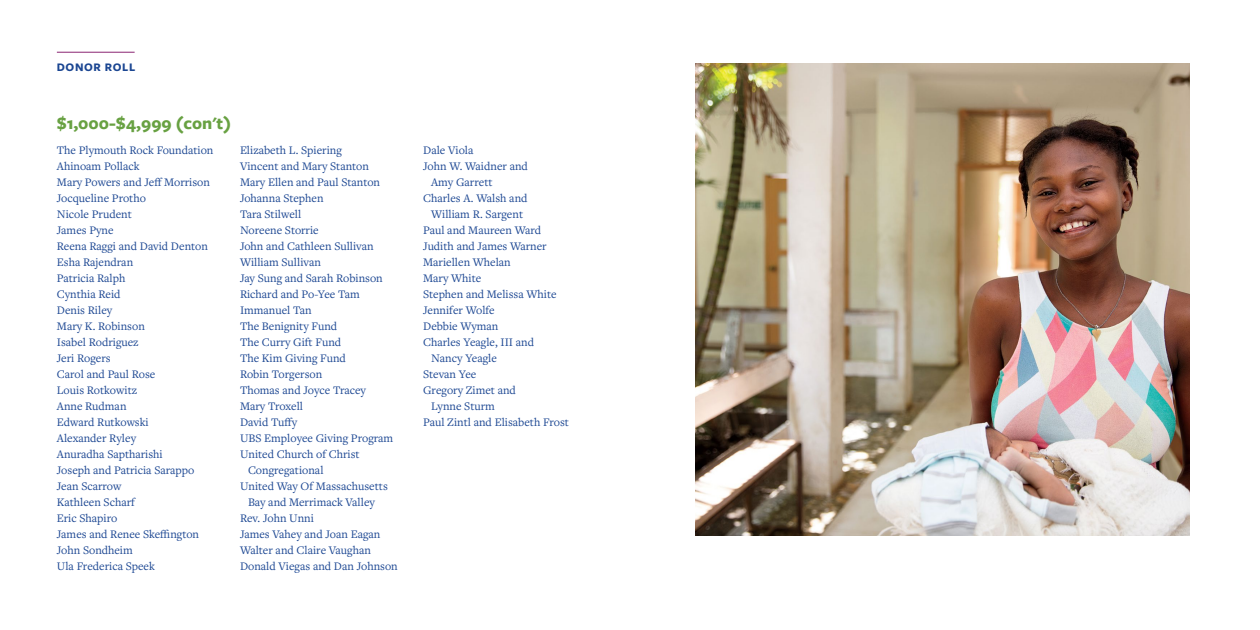
<style>
.page{position:relative;width:1260px;height:630px;background:#fff}
.page>*{position:absolute;margin:0;border:0;box-sizing:border-box;transform-origin:0 0}
.h3_green{font:700 18px "Freight Sans Pro";color:#68a142}
.donor_roll{font:12px/16px "Freight Text Pro";color:#1b4692}
.overline{font:700 12px "Freight Sans Pro";letter-spacing:.05em;color:#1b4692}
</style>
<div class="page">
<img style="left:696px;top:63px;width:494px;height:472px">
<hr style="left:57px;top:52px;width:78px;height:1px;background:#892471">
<p class="overline" style="left:57px;top:59px;width:80px">DONOR ROLL</p>
<p class="h3_green" style="left:57px;top:111px;width:176px">$1,000-$4,999 (con't)</p>
<p class="donor_roll" style="left:57px;top:142px;width:158px">The Plymouth Rock Foundation</p>
<p class="donor_roll" style="left:57px;top:158px;width:84px">Ahinoam Pollack</p>
<p class="donor_roll" style="left:57px;top:174px;width:155px">Mary Powers and Jeff Morrison</p>
<p class="donor_roll" style="left:57px;top:190px;width:91px">Jocqueline Protho</p>
<p class="donor_roll" style="left:57px;top:206px;width:76px">Nicole Prudent</p>
<p class="donor_roll" style="left:57px;top:222px;width:58px">James Pyne</p>
<p class="donor_roll" style="left:57px;top:238px;width:153px">Reena Raggi and David Denton</p>
<p class="donor_roll" style="left:57px;top:254px;width:78px">Esha Rajendran</p>
<p class="donor_roll" style="left:57px;top:270px;width:70px">Patricia Ralph</p>
<p class="donor_roll" style="left:57px;top:286px;width:65px">Cynthia Reid</p>
<p class="donor_roll" style="left:57px;top:302px;width:57px">Denis Riley</p>
<p class="donor_roll" style="left:57px;top:318px;width:89px">Mary K. Robinson</p>
<p class="donor_roll" style="left:57px;top:334px;width:83px">Isabel Rodriguez</p>
<p class="donor_roll" style="left:57px;top:350px;width:55px">Jeri Rogers</p>
<p class="donor_roll" style="left:57px;top:366px;width:100px">Carol and Paul Rose</p>
<p class="donor_roll" style="left:57px;top:382px;width:82px">Louis Rotkowitz</p>
<p class="donor_roll" style="left:57px;top:398px;width:71px">Anne Rudman</p>
<p class="donor_roll" style="left:57px;top:414px;width:93px">Edward Rutkowski</p>
<p class="donor_roll" style="left:57px;top:430px;width:81px">Alexander Ryley</p>
<p class="donor_roll" style="left:57px;top:446px;width:107px">Anuradha Saptharishi</p>
<p class="donor_roll" style="left:57px;top:462px;width:139px">Joseph and Patricia Sarappo</p>
<p class="donor_roll" style="left:57px;top:478px;width:66px">Jean Scarrow</p>
<p class="donor_roll" style="left:57px;top:494px;width:79px">Kathleen Scharf</p>
<p class="donor_roll" style="left:57px;top:510px;width:62px">Eric Shapiro</p>
<p class="donor_roll" style="left:57px;top:526px;width:144px">James and Renee Skeffington</p>
<p class="donor_roll" style="left:57px;top:542px;width:78px">John Sondheim</p>
<p class="donor_roll" style="left:57px;top:558px;width:100px">Ula Frederica Speek</p>
<p class="donor_roll" style="left:240px;top:142px;width:103px">Elizabeth L. Spiering</p>
<p class="donor_roll" style="left:240px;top:158px;width:130px">Vincent and Mary Stanton</p>
<p class="donor_roll" style="left:240px;top:174px;width:142px">Mary Ellen and Paul Stanton</p>
<p class="donor_roll" style="left:240px;top:190px;width:85px">Johanna Stephen</p>
<p class="donor_roll" style="left:240px;top:206px;width:63px">Tara Stilwell</p>
<p class="donor_roll" style="left:240px;top:222px;width:80px">Noreene Storrie</p>
<p class="donor_roll" style="left:240px;top:238px;width:135px">John and Cathleen Sullivan</p>
<p class="donor_roll" style="left:240px;top:254px;width:82px">William Sullivan</p>
<p class="donor_roll" style="left:240px;top:270px;width:144px">Jay Sung and Sarah Robinson</p>
<p class="donor_roll" style="left:240px;top:286px;width:121px">Richard and Po-Yee Tam</p>
<p class="donor_roll" style="left:240px;top:302px;width:73px">Immanuel Tan</p>
<p class="donor_roll" style="left:240px;top:318px;width:99px">The Benignity Fund</p>
<p class="donor_roll" style="left:240px;top:334px;width:103px">The Curry Gift Fund</p>
<p class="donor_roll" style="left:240px;top:350px;width:107px">The Kim Giving Fund</p>
<p class="donor_roll" style="left:240px;top:366px;width:84px">Robin Torgerson</p>
<p class="donor_roll" style="left:240px;top:382px;width:128px">Thomas and Joyce Tracey</p>
<p class="donor_roll" style="left:240px;top:398px;width:65px">Mary Troxell</p>
<p class="donor_roll" style="left:240px;top:414px;width:59px">David Tuffy</p>
<p class="donor_roll" style="left:240px;top:430px;width:155px">UBS Employee Giving Program</p>
<p class="donor_roll" style="left:248px;top:446px;width:113px;text-indent:-8px">United Church of Christ<br>Congregational</p>
<p class="donor_roll" style="left:240px;top:478px;width:149px;text-align:center">United Way Of Massachusetts<br>Bay and Merrimack Valley</p>
<p class="donor_roll" style="left:240px;top:510px;width:76px">Rev. John Unni</p>
<p class="donor_roll" style="left:240px;top:526px;width:142px">James Vahey and Joan Eagan</p>
<p class="donor_roll" style="left:240px;top:542px;width:132px">Walter and Claire Vaughan</p>
<p class="donor_roll" style="left:240px;top:558px;width:159px">Donald Viegas and Dan Johnson</p>
<p class="donor_roll" style="left:423px;top:142px;width:52px">Dale Viola</p>
<p class="donor_roll" style="left:431px;top:158px;width:98px;text-indent:-8px">John W. Waidner and<br>Amy Garrett</p>
<p class="donor_roll" style="left:423px;top:190px;width:106px;text-align:center">Charles A. Walsh and<br>William R. Sargent</p>
<p class="donor_roll" style="left:423px;top:222px;width:120px">Paul and Maureen Ward</p>
<p class="donor_roll" style="left:423px;top:238px;width:125px">Judith and James Warner</p>
<p class="donor_roll" style="left:423px;top:254px;width:89px">Mariellen Whelan</p>
<p class="donor_roll" style="left:423px;top:270px;width:60px">Mary White</p>
<p class="donor_roll" style="left:423px;top:286px;width:135px">Stephen and Melissa White</p>
<p class="donor_roll" style="left:423px;top:302px;width:73px">Jennifer Wolfe</p>
<p class="donor_roll" style="left:423px;top:318px;width:77px">Debbie Wyman</p>
<p class="donor_roll" style="left:431px;top:334px;width:104px;text-indent:-8px">Charles Yeagle, III and<br>Nancy Yeagle</p>
<p class="donor_roll" style="left:423px;top:366px;width:55px">Stevan Yee</p>
<p class="donor_roll" style="left:431px;top:382px;width:86px;text-indent:-8px">Gregory Zimet and<br>Lynne Sturm</p>
<p class="donor_roll" style="left:423px;top:414px;width:147px">Paul Zintl and Elisabeth Frost</p>
</div>
